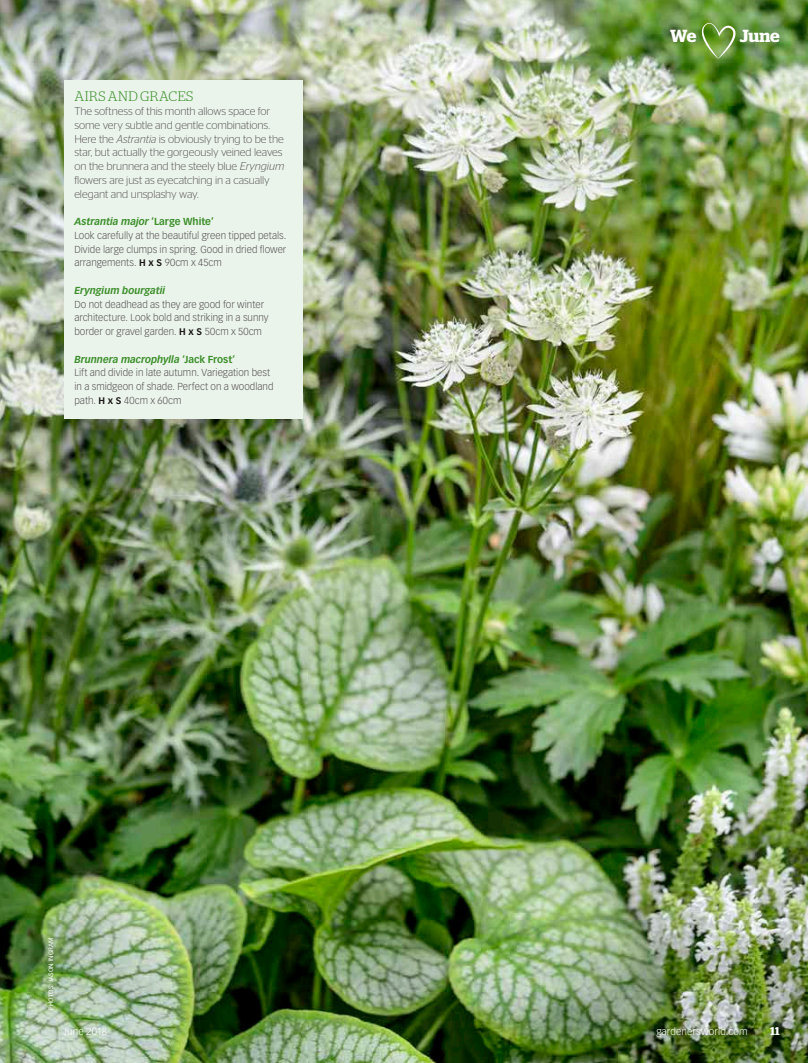
<style>
.page{position:relative;width:808px;height:1063px;background:#fff}
.page>*{position:absolute;margin:0;border:0;box-sizing:border-box;transform-origin:0 0}
.t1{font:600 17.5px "Stag";letter-spacing:-.01em;color:#fff}
.t2{font:300 13.75px "Stag";letter-spacing:.035em;color:#3c8f2b}
.t3{font:300 11.25px/13.8px "Stag Sans";letter-spacing:-.01em;color:#575555}
.t4{font:600 11.25px "Stag";color:#fff}
.t5{font:300 10px/13.8px "Vectora LH";color:#575555}
.t6{font:300 10px "Vectora LH";letter-spacing:.01em;color:#fff}
.t7{font:italic 700 10px "Vectora LH";letter-spacing:-.005em;color:#3c8f2b}
.t8{font:6.25px "Vectora LH";letter-spacing:.02em;color:#fff}
.s1{font-style:italic}
.s2{font-weight:700;font-style:italic;color:#3c8f2b}
.s3{font-weight:700;color:#3c8f2b}
.s4{font-weight:700;font-size:9.38px;color:#1b1918}
</style>
<div class="page">
<img style="left:0;top:0;width:808px;height:1063px">
<svg style="left:702px;top:23px;width:34px;height:36px"></svg>
<div style="left:64px;top:80px;width:238px;height:339px;background:#ebf4eb"></div>
<h2 class="t2" style="left:75px;top:89px;width:120px">AIRS AND GRACES</h2>
<p class="t3" style="left:74px;top:104px;width:211px">The softness of this month allows space for some very subtle and gentle combinations.<br>Here the <span class="s1">Astrantia</span> is obviously trying to be the star, but actually the gorgeously veined leaves on the brunnera and the steely blue <span class="s1">Eryngium </span>flowers are just as eyecatching in a casually elegant and unsplashy way.</p>
<p class="t5" style="left:74px;top:215px;width:213px"><span class="s2">Astrantia major</span> <span class="s3">‘Large White’<br></span>Look carefully at the beautiful green tipped petals.<br>Divide large clumps in spring. Good in dried flower arrangements. <span class="s4">H x S</span> 90cm x 45cm</p>
<p class="t7" style="left:74px;top:284px;width:92px">Eryngium bourgatii</p>
<p class="t5" style="left:74px;top:297px;width:196px">Do not deadhead as they are good for winter architecture. Look bold and striking in a sunny border or gravel garden. <span class="s4">H x S</span> 50cm x 50cm</p>
<p class="t5" style="left:74px;top:352px;width:201px"><span class="s2">Brunnera macrophylla</span> <span class="s3">‘Jack Frost’<br></span>Lift and divide in late autumn. Variegation best in a smidgeon of shade. Perfect on a woodland path. <span class="s4">H x S</span> 40cm x 60cm</p>
<h1 class="t1" style="left:670px;top:26px;width:28px">We</h1>
<h1 class="t1" style="left:740px;top:26px;width:42px">June</h1>
<p class="t8" style="left:47px;top:1010px;width:74px;rotate:-90deg">PHOTOS: JASON INGRAM</p>
<p class="t6" style="left:64px;top:1026px;width:45px">June 2018</p>
<p class="t6" style="left:656px;top:1026px;width:93px">gardenersworld.com</p>
<p class="t4" style="left:771px;top:1024px;width:10px">11</p>
</div>
